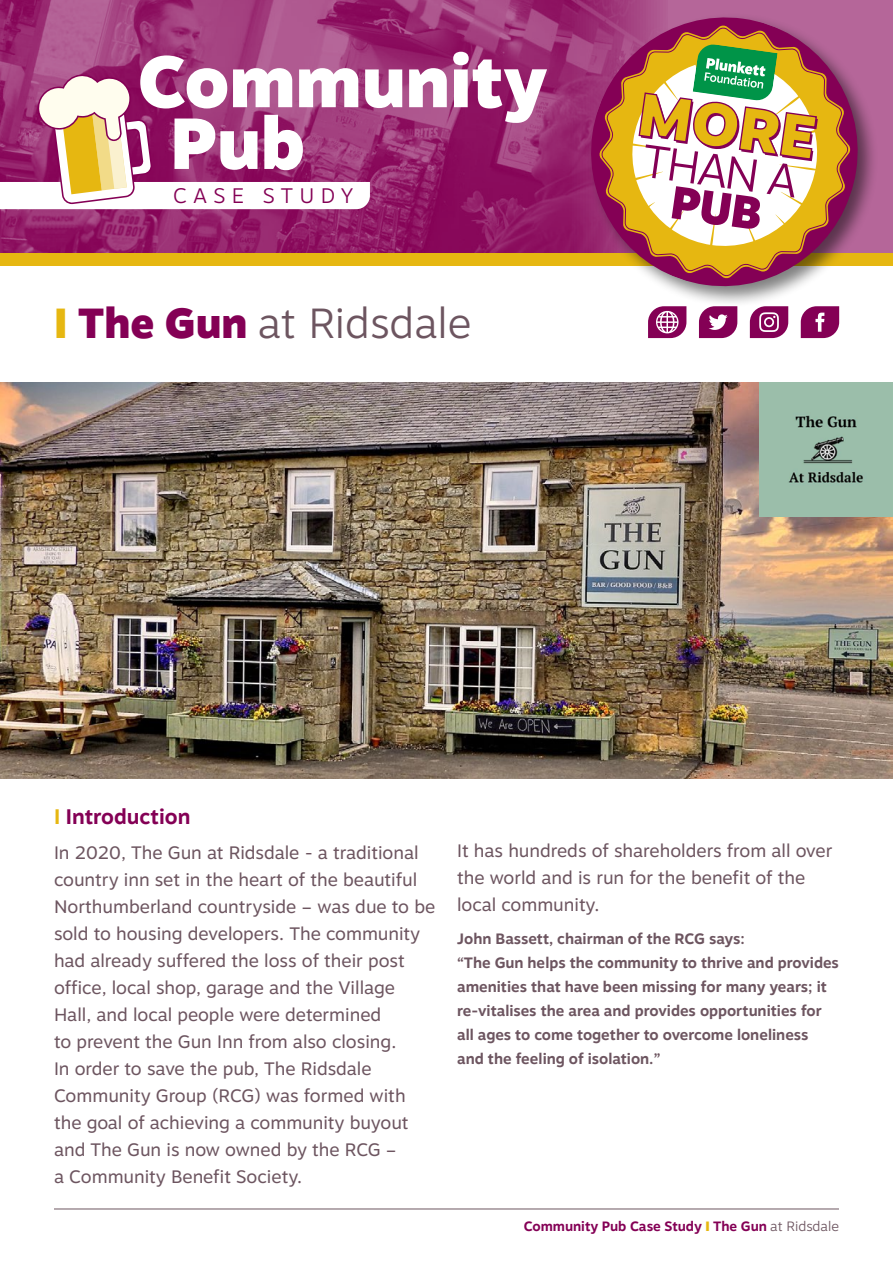
<style>
.page{position:relative;width:893px;height:1263px;background:#fff}
.page>*{position:absolute;margin:0;border:0;box-sizing:border-box;transform-origin:0 0}
.t1{font:900 72px/61.8px "Motiva Sans";color:#fff}
.t2{font:300 46.05px "Motiva Sans";color:#840055}
.t3{font:300 42px "Motiva Sans";color:#6d5560}
.t4{font:700 21px "Motiva Sans";color:#840055}
.t5{font:300 21px "Motiva Sans";letter-spacing:.3em;color:#840055}
.t6{font:18px/27px "Motiva Sans";color:#6d5560}
.t7{font:700 15px/24px "Motiva Sans";color:#6d5560}
.t8{font:700 13.5px "Motiva Sans";color:#840055}
.s1{font-weight:900;color:#e6b711}
.s2{font-weight:900;color:#840055}
.s3{color:#e6b711}
.s4{font-weight:300;color:#6d5560}
</style>
<div class="page">
<img style="left:0;top:0;width:553px;height:253px">
<div style="left:0;top:253px;width:893px;height:13px;background:#e6b711"></div>
<svg style="left:553px;top:0;width:287px;height:324px"></svg>
<svg style="left:565px;top:0;width:318px;height:312px"></svg>
<img style="left:0;top:383px;width:893px;height:395px">
<svg style="left:0;top:74px;width:370px;height:135px"></svg>
<hr style="left:54px;top:1208px;width:785px;height:1px;background:#6d5560">
<img style="left:760px;top:383px;width:133px;height:133px">
<svg style="left:801px;top:306px;width:38px;height:32px"></svg>
<svg style="left:699px;top:306px;width:38px;height:32px"></svg>
<svg style="left:750px;top:306px;width:38px;height:32px"></svg>
<svg style="left:648px;top:306px;width:38px;height:32px"></svg>
<svg style="left:617px;top:42px;width:212px;height:217px"></svg>
<h1 class="t1" style="left:170px;top:49px;width:378px;text-indent:-32px">Community<br>Pub</h1>
<p class="t5" style="left:173px;top:180px;width:182px">CASE STUDY</p>
<h3 class="t3" style="left:54px;top:292px;width:419px"><span class="s1">I</span> <span class="s2">The Gun</span> at Ridsdale</h3>
<h2 class="t2" style="left:647px;top:126px;width:158px;rotate:8deg">THAN A</h2>
<p class="t4" style="left:54px;top:801px;width:138px"><span class="s3">I</span> Introduction</p>
<p class="t6" style="left:54px;top:839px;width:383px">In 2020, The Gun at Ridsdale - a traditional country inn set in the heart of the beautiful Northumberland countryside – was due to be sold to housing developers. The community had already suffered the loss of their post office, local shop, garage and the Village Hall, and local people were determined<br>to prevent the Gun Inn from also closing.<br>In order to save the pub, The Ridsdale Community Group (RCG) was formed with the goal of achieving a community buyout and The Gun is now owned by the RCG –<br>a Community Benefit Society.</p>
<p class="t6" style="left:457px;top:837px;width:377px">It has hundreds of shareholders from all over the world and is run for the benefit of the local community.</p>
<p class="t7" style="left:457px;top:926px;width:383px">John Bassett, chairman of the RCG says:<br>“The Gun helps the community to thrive and provides amenities that have been missing for many years; it re-vitalises the area and provides opportunities for all ages to come together to overcome loneliness and the feeling of isolation.”</p>
<p class="t8" style="left:524px;top:1216px;width:317px">Community Pub Case Study <span class="s1">I</span> The Gun <span class="s4">at Ridsdale</span></p>
</div>
